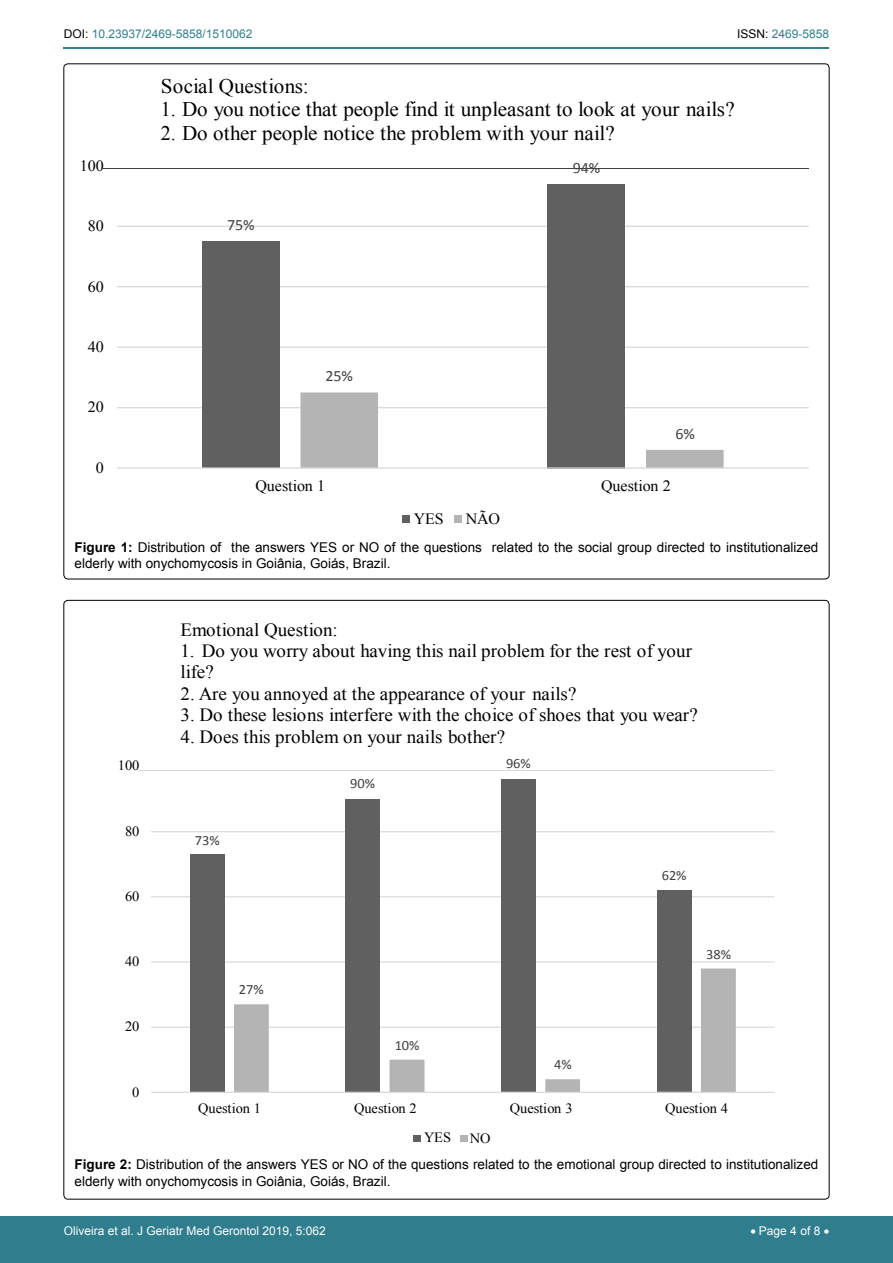
<style>
.page{position:relative;width:893px;height:1263px;background:#fff}
.page>*{position:absolute;margin:0;border:0;box-sizing:border-box;transform-origin:0 0}
.t1{font:20.7px "Times New Roman";color:#010101}
.t2{font:18.6px/21.3px "Times New Roman";color:#010101}
.t3{font:15.75px "Times New Roman";color:#010101}
.t4{font:15.75px "Calibri";color:#414141}
.t5{font:14.1px "Times New Roman";color:#010101}
.t6{font:14.1px "Calibri";letter-spacing:-.005em;color:#414141}
.t7{font:13.5px/16.2px "Arial";color:#000}
.t8{font:12px "Arial";color:#fff}
.t9{font:12px "Arial";color:#30808d}
.s1{color:#000}
.s2{font-weight:700}
</style>
<div class="page">
<hr style="left:64px;top:47px;width:765px;height:1px;background:#30808d">
<div style="left:0;top:1217px;width:893px;height:46px;background:#307d8d"></div>
<svg style="left:103px;top:168px;width:706px;height:355px"></svg>
<hr style="left:104px;top:169px;width:469px;height:1px;background:#414141">
<svg style="left:573px;top:169px;width:27px;height:1px"></svg>
<hr style="left:600px;top:169px;width:209px;height:1px;background:#414141">
<svg style="left:151px;top:779px;width:624px;height:363px"></svg>
<hr style="left:139px;top:770px;width:635px;height:1px;background:#d9d9d8">
<p class="t9" style="left:64px;top:26px;width:190px"><span class="s1">DOI:</span> 10.23937/2469-5858/1510062</p>
<p class="t9" style="left:737px;top:26px;width:94px"><span class="s1">ISSN:</span> 2469-5858</p>
<h1 class="t1" style="left:161px;top:72px;width:149px">Social Questions:</h1>
<h1 class="t1" style="left:161px;top:95px;width:575px">1. Do you notice that people find it unpleasant to look at your nails?</h1>
<h1 class="t1" style="left:161px;top:119px;width:455px">2. Do other people notice the problem with your nail?</h1>
<p class="t3" style="left:80px;top:155px;width:26px">100</p>
<p class="t4" style="left:573px;top:158px;width:29px">94%</p>
<p class="t3" style="left:88px;top:215px;width:18px">80</p>
<p class="t4" style="left:227px;top:215px;width:29px">75%</p>
<p class="t3" style="left:88px;top:276px;width:18px">60</p>
<p class="t3" style="left:88px;top:336px;width:18px">40</p>
<p class="t3" style="left:88px;top:397px;width:18px">20</p>
<p class="t3" style="left:96px;top:457px;width:10px">0</p>
<p class="t4" style="left:326px;top:366px;width:29px">25%</p>
<p class="t4" style="left:675px;top:424px;width:21px">6%</p>
<p class="t3" style="left:255px;top:475px;width:71px">Question 1</p>
<p class="t3" style="left:601px;top:475px;width:71px">Question 2</p>
<p class="t3" style="left:414px;top:508px;width:32px">YES</p>
<p class="t3" style="left:466px;top:508px;width:36px">NÃO</p>
<p class="t7" style="left:75px;top:539px;width:745px"><span class="s2">Figure 1:</span> Distribution of the answers YES or NO of the questions related to the social group directed to institutionalized elderly with onychomycosis in Goiânia, Goiás, Brazil.</p>
<h2 class="t2" style="left:180px;top:619px;width:159px">Emotional Question:</h2>
<h2 class="t2" style="left:180px;top:640px;width:513px">1. Do you worry about having this nail problem for the rest of your life?</h2>
<h2 class="t2" style="left:180px;top:682px;width:397px">2. Are you annoyed at the appearance of your nails?</h2>
<h2 class="t2" style="left:181px;top:704px;width:519px">3. Do these lesions interfere with the choice of shoes that you wear?</h2>
<h2 class="t2" style="left:181px;top:725px;width:326px">4. Does this problem on your nails bother?</h2>
<p class="t5" style="left:118px;top:755px;width:23px">100</p>
<p class="t6" style="left:506px;top:755px;width:26px">96%</p>
<p class="t6" style="left:350px;top:774px;width:26px">90%</p>
<p class="t5" style="left:125px;top:822px;width:16px">80</p>
<p class="t5" style="left:125px;top:887px;width:16px">60</p>
<p class="t5" style="left:125px;top:951px;width:16px">40</p>
<p class="t5" style="left:125px;top:1017px;width:16px">20</p>
<p class="t5" style="left:132px;top:1082px;width:9px">0</p>
<p class="t6" style="left:195px;top:831px;width:26px">73%</p>
<p class="t6" style="left:239px;top:981px;width:26px">27%</p>
<p class="t6" style="left:395px;top:1036px;width:26px">10%</p>
<p class="t6" style="left:554px;top:1056px;width:19px">4%</p>
<p class="t6" style="left:662px;top:867px;width:26px">62%</p>
<p class="t6" style="left:706px;top:945px;width:26px">38%</p>
<p class="t5" style="left:198px;top:1098px;width:64px">Question 1</p>
<p class="t5" style="left:354px;top:1098px;width:64px">Question 2</p>
<p class="t5" style="left:510px;top:1098px;width:64px">Question 3</p>
<p class="t5" style="left:665px;top:1098px;width:64px">Question 4</p>
<p class="t5" style="left:424px;top:1128px;width:29px">YES</p>
<p class="t5" style="left:470px;top:1129px;width:22px">NO</p>
<p class="t7" style="left:75px;top:1157px;width:745px"><span class="s2">Figure 2:</span> Distribution of the answers YES or NO of the questions related to the emotional group directed to institutionalized elderly with onychomycosis in Goiânia, Goiás, Brazil.</p>
<p class="t8" style="left:64px;top:1223px;width:264px">Oliveira et al. J Geriatr Med Gerontol 2019, 5:062</p>
<p class="t8" style="left:750px;top:1223px;width:80px">• Page 4 of 8 •</p>
</div>
